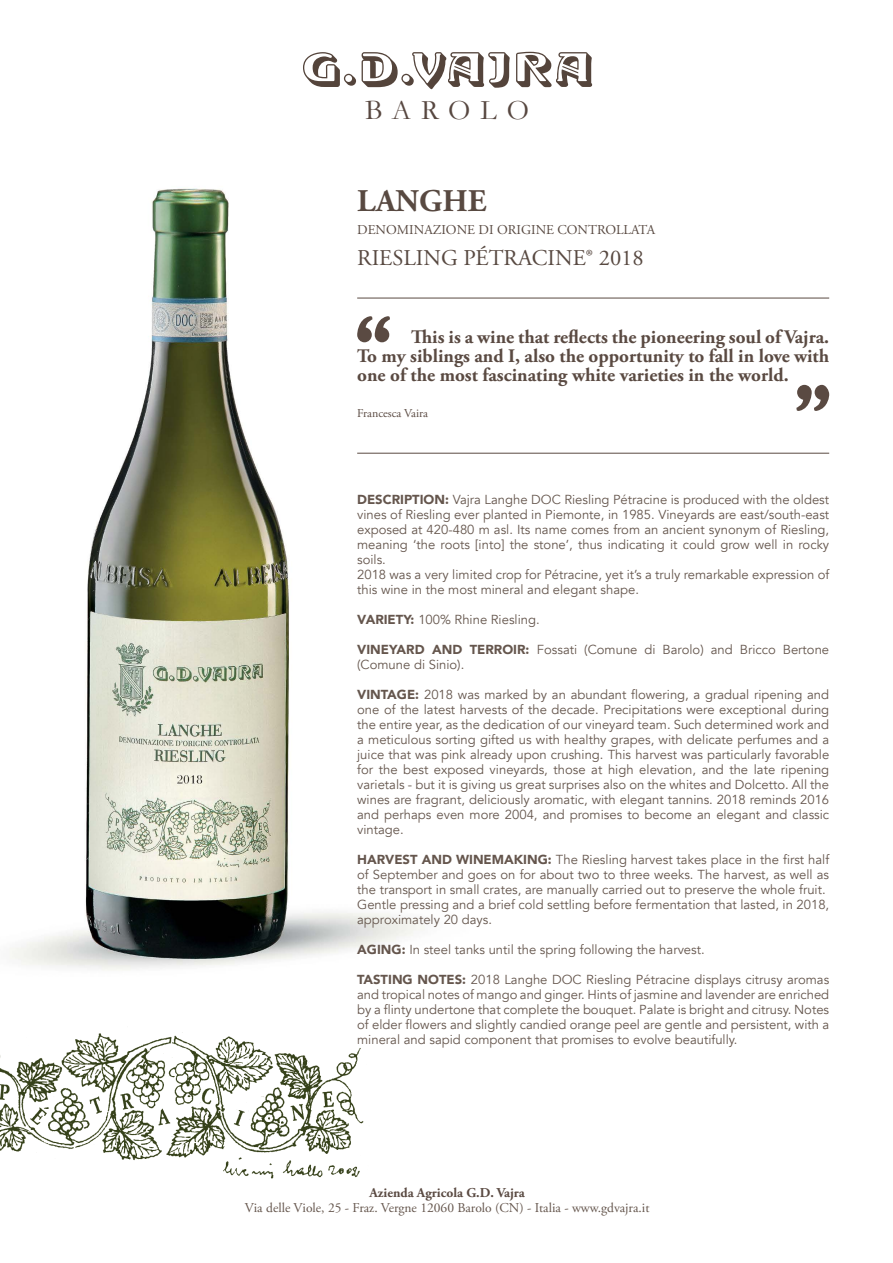
<style>
.page{position:relative;width:893px;height:1263px;background:#fff}
.page>*{position:absolute;margin:0;border:0;box-sizing:border-box;transform-origin:0 0}
.t1{font:700 31.5px "Adobe Garamond Pro";color:#584941}
.t2{font:28.5px "Garamond";letter-spacing:.35em;color:#574740}
.t3{font:22.5px "Adobe Garamond Pro";color:#584941}
.t4{font:700 19.05px/19px "Adobe Garamond Pro";color:#5a4a42;text-align:justify}
.t5{font:13.5px "Adobe Garamond Pro";color:#65564d}
.t6{font:13.5px "Adobe Garamond Pro";color:#584941}
.t7{font:700 13.5px "Adobe Garamond Pro";color:#5a4a42}
.t8{font:13.05px/15px "Avenir";color:#65564d}
.t9{font:12px "Adobe Garamond Pro";color:#5a4a42}
.s1{color:#5a4a42}
.s2{font-weight:900}
</style>
<div class="page">
<img style="left:10px;top:188px;width:460px;height:783px">
<img style="left:0;top:1032px;width:364px;height:147px">
<svg style="left:357px;top:315px;width:34px;height:27px"></svg>
<hr style="left:357px;top:453px;width:472px;height:1px;background:#5a4a42">
<hr style="left:357px;top:298px;width:472px;height:1px;background:#5a4a42">
<svg style="left:796px;top:385px;width:33px;height:26px"></svg>
<svg style="left:516px;top:52px;width:76px;height:35px"></svg>
<svg style="left:303px;top:52px;width:207px;height:37px"></svg>
<h2 class="t2" style="left:365px;top:90px;width:165px">BAROLO</h2>
<h1 class="t1" style="left:357px;top:183px;width:131px">LANGHE</h1>
<p class="t6" style="left:357px;top:221px;width:299px">DENOMINAZIONE DI ORIGINE CONTROLLATA</p>
<h3 class="t3" style="left:357px;top:245px;width:288px">RIESLING PÉTRACINE<span class="s1">®</span> 2018</h3>
<h3 class="t4" style="left:357px;top:328px;width:474px;text-indent:54px">This is a wine that reflects the pioneering soul of Vajra.<br>To my siblings and I, also the opportunity to fall in love with one of the most fascinating white varieties in the world.</h3>
<p class="t9" style="left:357px;top:406px;width:72px">Francesca Vaira</p>
<p class="t8" style="left:357px;top:492px;width:474px"><span class="s2">DESCRIPTION:</span> Vajra Langhe DOC Riesling Pétracine is produced with the oldest vines of Riesling ever planted in Piemonte, in 1985. Vineyards are east/south-east exposed at 420-480 m asl. Its name comes from an ancient synonym of Riesling, meaning ‘the roots [into] the stone’, thus indicating it could grow well in rocky soils.<br>2018 was a very limited crop for Pétracine, yet it’s a truly remarkable expression of this wine in the most mineral and elegant shape.</p>
<p class="t8" style="left:357px;top:612px;width:184px"><span class="s2">VARIETY:</span> 100% Rhine Riesling.</p>
<p class="t8" style="left:357px;top:642px;width:473px"><span class="s2">VINEYARD AND TERROIR:</span> Fossati (Comune di Barolo) and Bricco Bertone (Comune di Sinio).</p>
<p class="t8" style="left:357px;top:687px;width:474px;text-align:justify"><span class="s2">VINTAGE:</span> 2018 was marked by an abundant flowering, a gradual ripening and one of the latest harvests of the decade. Precipitations were exceptional during the entire year, as the dedication of our vineyard team. Such determined work and a meticulous sorting gifted us with healthy grapes, with delicate perfumes and a juice that was pink already upon crushing. This harvest was particularly favorable for the best exposed vineyards, those at high elevation, and the late ripening varietals - but it is giving us great surprises also on the whites and Dolcetto. All the wines are fragrant, deliciously aromatic, with elegant tannins. 2018 reminds 2016 and perhaps even more 2004, and promises to become an elegant and classic vintage.</p>
<p class="t8" style="left:357px;top:852px;width:473px"><span class="s2">HARVEST AND WINEMAKING:</span> The Riesling harvest takes place in the first half of September and goes on for about two to three weeks. The harvest, as well as the transport in small crates, are manually carried out to preserve the whole fruit.<br>Gentle pressing and a brief cold settling before fermentation that lasted, in 2018, approximately 20 days.</p>
<p class="t8" style="left:357px;top:942px;width:349px"><span class="s2">AGING:</span> In steel tanks until the spring following the harvest.</p>
<p class="t8" style="left:357px;top:972px;width:474px;text-align:justify"><span class="s2">TASTING NOTES:</span> 2018 Langhe DOC Riesling Pétracine displays citrusy aromas and tropical notes of mango and ginger. Hints of jasmine and lavender are enriched by a flinty undertone that complete the bouquet. Palate is bright and citrusy. Notes of elder flowers and slightly candied orange peel are gentle and persistent, with a mineral and sapid component that promises to evolve beautifully.</p>
<p class="t7" style="left:369px;top:1185px;width:157px">Azienda Agricola G.D. Vajra</p>
<p class="t5" style="left:245px;top:1199px;width:406px">Via delle Viole, 25 - Fraz. Vergne 12060 Barolo (CN) - Italia - www.gdvajra.it</p>
</div>
